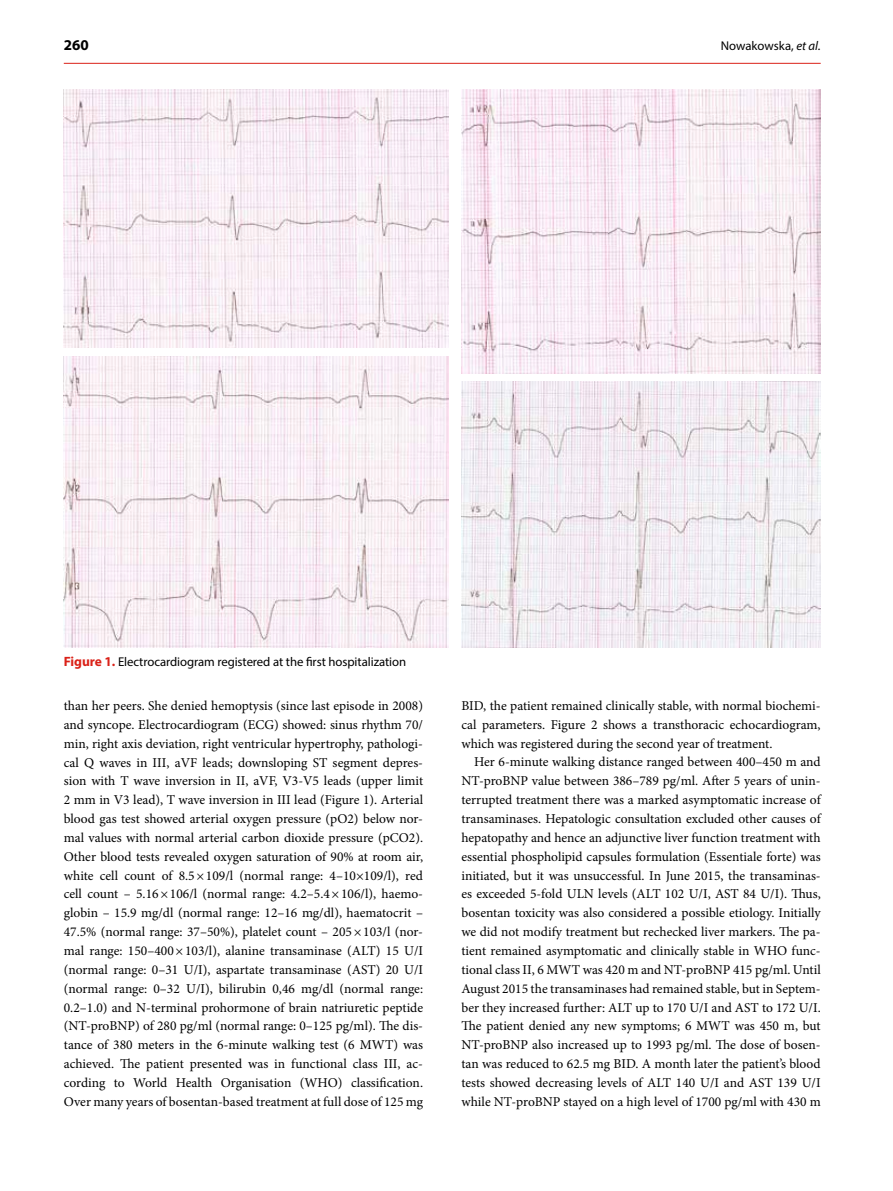
<style>
.page{position:relative;width:893px;height:1191px;background:#fff}
.page>*{position:absolute;margin:0;border:0;box-sizing:border-box;transform-origin:0 0}
.t1{font:700 15px "Myriad Pro";color:#000}
.t2{font:13.5px/18.9px "Minion Pro";color:#000;text-align:justify}
.t3{font:12.75px "Myriad Pro";letter-spacing:-.005em;color:#000}
.s1{font-style:italic}
.s2{font-weight:700;font-size:13.5px;color:#da2118}
</style>
<div class="page">
<hr style="left:64px;top:63px;width:757px;height:1px;background:#da2118">
<img style="left:64px;top:89px;width:385px;height:259px">
<img style="left:461px;top:89px;width:360px;height:284px">
<img style="left:64px;top:357px;width:385px;height:290px">
<img style="left:461px;top:382px;width:360px;height:266px">
<p class="t1" style="left:64px;top:35px;width:26px">260</p>
<p class="t3" style="left:721px;top:38px;width:101px">Nowakowska, <span class="s1">et al.</span></p>
<p class="t3" style="left:64px;top:654px;width:344px"><span class="s2">Figure 1.</span> Electrocardiogram registered at the first hospitalization</p>
<p class="t2" style="left:64px;top:696px;width:361px">than her peers. She denied hemoptysis (since last episode in 2008) and syncope. Electrocardiogram (ECG) showed: sinus rhythm 70/ min, right axis deviation, right ventricular hypertrophy, pathologi‑ cal Q waves in III, aVF leads; downsloping ST segment depres‑ sion with T wave inversion in II, aVF, V3‑V5 leads (upper limit 2 mm in V3 lead), T wave inversion in III lead (Figure 1). Arterial blood gas test showed arterial oxygen pressure (pO2) below nor‑ mal values with normal arterial carbon dioxide pressure (pCO2).<br>Other blood tests revealed oxygen saturation of 90% at room air, white cell count of 8.5×109/l (normal range: 4–10×109/l), red cell count – 5.16×106/l (normal range: 4.2–5.4×106/l), haemo‑ globin – 15.9 mg/dl (normal range: 12–16 mg/dl), haematocrit – 47.5% (normal range: 37–50%), platelet count – 205×103/l (nor‑ mal range: 150–400×103/l), alanine transaminase (ALT) 15 U/I (normal range: 0–31 U/I), aspartate transaminase (AST) 20 U/I (normal range: 0–32 U/I), bilirubin 0,46 mg/dl (normal range:<br>0.2–1.0) and N‑terminal prohormone of brain natriuretic peptide (NT‑proBNP) of 280 pg/ml (normal range: 0–125 pg/ml). The dis‑ tance of 380 meters in the 6‑minute walking test (6 MWT) was achieved. The patient presented was in functional class III, ac‑ cording to World Health Organisation (WHO) classification.<br>Over many years of bosentan‑based treatment at full dose of 125 mg</p>
<p class="t2" style="left:461px;top:696px;width:361px">BID, the patient remained clinically stable, with normal biochemi‑ cal parameters. Figure 2 shows a transthoracic echocardiogram, which was registered during the second year of treatment.</p>
<p class="t2" style="left:461px;top:752px;width:361px;text-indent:13px">Her 6‑minute walking distance ranged between 400–450 m and NT‑proBNP value between 386–789 pg/ml. After 5 years of unin‑ terrupted treatment there was a marked asymptomatic increase of transaminases. Hepatologic consultation excluded other causes of hepatopathy and hence an adjunctive liver function treatment with essential phospholipid capsules formulation (Essentiale forte) was initiated, but it was unsuccessful. In June 2015, the transaminas‑ es exceeded 5‑fold ULN levels (ALT 102 U/I, AST 84 U/I). Thus, bosentan toxicity was also considered a possible etiology. Initially we did not modify treatment but rechecked liver markers. The pa‑ tient remained asymptomatic and clinically stable in WHO func‑ tional class II, 6 MWT was 420 m and NT‑proBNP 415 pg/ml. Until August 2015 the transaminases had remained stable, but in Septem‑ ber they increased further: ALT up to 170 U/I and AST to 172 U/I.<br>The patient denied any new symptoms; 6 MWT was 450 m, but NT‑proBNP also increased up to 1993 pg/ml. The dose of bosen‑ tan was reduced to 62.5 mg BID. A month later the patient’s blood tests showed decreasing levels of ALT 140 U/I and AST 139 U/I while NT‑proBNP stayed on a high level of 1700 pg/ml with 430 m</p>
</div>
